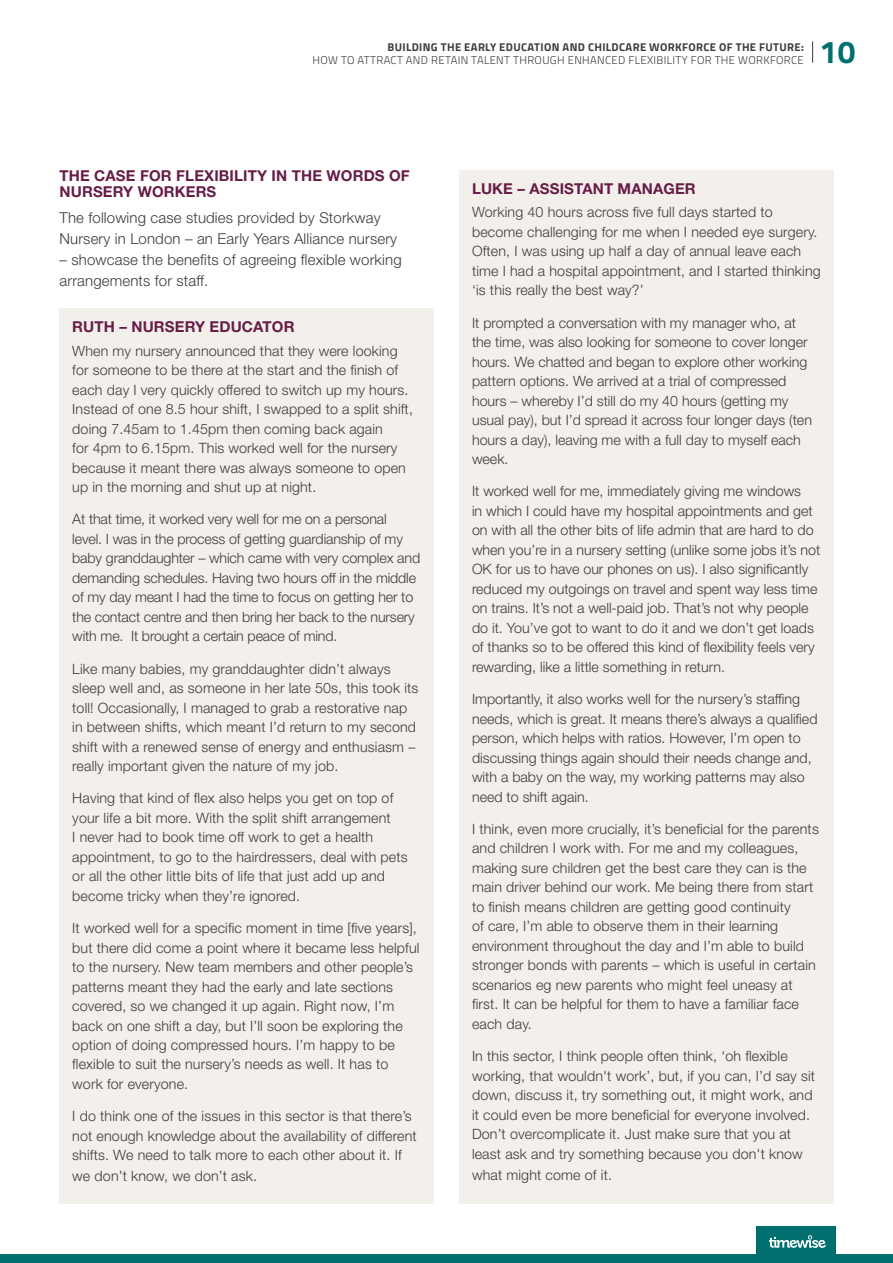
<style>
.page{position:relative;width:893px;height:1263px;background:#fff}
.page>*{position:absolute;margin:0;border:0;box-sizing:border-box;transform-origin:0 0}
.t1{font:700 31.5px "Titillium Web";color:#006f70}
.t2{font:300 15px/21px "Helvetica Neue LT Std";letter-spacing:.01em;color:#3c3c3b}
.t3{font:700 15px/16.5px "Helvetica Neue LT Std";letter-spacing:.01em;color:#671d47}
.t4{font:300 14.25px/19.5px "Helvetica Neue LT Std";letter-spacing:.01em;color:#3c3c3b}
.t5{font:300 14.25px/19.5px "Helvetica Neue LT Std";letter-spacing:-.01em;color:#3c3c3b}
.t6{font:300 11.25px "Titillium Web";letter-spacing:.03em;color:#3c3c3b}
.t7{font:700 11.25px "Titillium Web";letter-spacing:.03em;color:#3c3c3b}
</style>
<div class="page">
<svg style="left:0;top:1254px;width:893px;height:9px;background:#016f70"></svg>
<div style="left:757px;top:1227px;width:79px;height:36px;background:#006f70"></div>
<svg style="left:769px;top:1235px;width:57px;height:13px"></svg>
<div style="left:60px;top:308px;width:374px;height:895px;background:#f3f0ec"></div>
<div style="left:459px;top:170px;width:374px;height:1033px;background:#f3f0ec"></div>
<svg style="left:812px;top:41px;width:1px;height:22px"></svg>
<p class="t7" style="left:388px;top:38px;width:418px">BUILDING THE EARLY EDUCATION AND CHILDCARE WORKFORCE OF THE FUTURE:</p>
<p class="t6" style="left:312px;top:52px;width:493px">HOW TO ATTRACT AND RETAIN TALENT THROUGH ENHANCED FLEXIBILITY FOR THE WORKFORCE</p>
<h1 class="t1" style="left:819px;top:28px;width:37px">10</h1>
<p class="t3" style="left:60px;top:167px;width:352px">THE CASE FOR FLEXIBILITY IN THE WORDS OF<br>NURSERY WORKERS</p>
<p class="t2" style="left:60px;top:206px;width:339px">The following case studies provided by Storkway<br>Nursery in London – an Early Years Alliance nursery</p>
<p class="t2" style="left:60px;top:248px;width:344px">– showcase the benefits of agreeing flexible working arrangements for staff.</p>
<p class="t3" style="left:72px;top:318px;width:224px">RUTH – NURSERY EDUCATOR</p>
<p class="t4" style="left:72px;top:340px;width:342px">When my nursery announced that they were looking for someone to be there at the start and the finish of each day I very quickly offered to switch up my hours.<br>Instead of one 8.5 hour shift, I swapped to a split shift, doing 7.45am to 1.45pm then coming back again<br>for 4pm to 6.15pm. This worked well for the nursery because it meant there was always someone to open up in the morning and shut up at night.</p>
<p class="t5" style="left:72px;top:509px;width:349px">At that time, it worked very well for me on a personal level. I was in the process of getting guardianship of my baby granddaughter – which came with very complex and demanding schedules. Having two hours off in the middle of my day meant I had the time to focus on getting her to the contact centre and then bring her back to the nursery with me. It brought a certain peace of mind.</p>
<p class="t4" style="left:72px;top:658px;width:348px">Like many babies, my granddaughter didn’t always sleep well and, as someone in her late 50s, this took its toll! Occasionally, I managed to grab a restorative nap in between shifts, which meant I’d return to my second shift with a renewed sense of energy and enthusiasm – really important given the nature of my job.</p>
<p class="t4" style="left:72px;top:788px;width:337px">Having that kind of flex also helps you get on top of your life a bit more. With the split shift arrangement<br>I never had to book time off work to get a health appointment, to go to the hairdressers, deal with pets or all the other little bits of life that just add up and become tricky when they’re ignored.</p>
<p class="t4" style="left:72px;top:918px;width:349px">It worked well for a specific moment in time [five years], but there did come a point where it became less helpful to the nursery. New team members and other people’s patterns meant they had the early and late sections covered, so we changed it up again. Right now, I’m back on one shift a day, but I’ll soon be exploring the option of doing compressed hours. I’m happy to be flexible to suit the nursery’s needs as well. It has to work for everyone.</p>
<p class="t4" style="left:72px;top:1106px;width:346px">I do think one of the issues in this sector is that there’s not enough knowledge about the availability of different shifts. We need to talk more to each other about it. If</p>
<p class="t4" style="left:72px;top:1166px;width:186px">we don’t know, we don’t ask.</p>
<p class="t3" style="left:472px;top:180px;width:225px">LUKE – ASSISTANT MANAGER</p>
<p class="t4" style="left:472px;top:202px;width:350px">Working 40 hours across five full days started to become challenging for me when I needed eye surgery.<br>Often, I was using up half a day of annual leave each time I had a hospital appointment, and I started thinking ‘is this really the best way?’</p>
<p class="t4" style="left:472px;top:312px;width:341px">It prompted a conversation with my manager who, at the time, was also looking for someone to cover longer hours. We chatted and began to explore other working pattern options. We arrived at a trial of compressed hours – whereby I’d still do my 40 hours (getting my usual pay), but I’d spread it across four longer days (ten hours a day), leaving me with a full day to myself each week.</p>
<p class="t4" style="left:472px;top:481px;width:350px">It worked well for me, immediately giving me windows<br>in which I could have my hospital appointments and get on with all the other bits of life admin that are hard to do when you’re in a nursery setting (unlike some jobs it’s not OK for us to have our phones on us). I also significantly reduced my outgoings on travel and spent way less time on trains. It’s not a well-paid job. That’s not why people do it. You’ve got to want to do it and we don’t get loads of thanks so to be offered this kind of flexibility feels very rewarding, like a little something in return.</p>
<p class="t4" style="left:472px;top:689px;width:347px">Importantly, it also works well for the nursery’s staffing needs, which is great. It means there’s always a qualified person, which helps with ratios. However, I’m open to discussing things again should their needs change and, with a baby on the way, my working patterns may also need to shift again.</p>
<p class="t4" style="left:472px;top:819px;width:348px">I think, even more crucially, it’s beneficial for the parents and children I work with. For me and my colleagues, making sure children get the best care they can is the main driver behind our work. Me being there from start to finish means children are getting good continuity<br>of care, I’m able to observe them in their learning environment throughout the day and I’m able to build stronger bonds with parents – which is useful in certain scenarios eg new parents who might feel uneasy at first. It can be helpful for them to have a familiar face each day.</p>
<p class="t4" style="left:472px;top:1046px;width:345px">In this sector, I think people often think, ‘oh flexible working, that wouldn't work’, but, if you can, I’d say sit down, discuss it, try something out, it might work, and it could even be more beneficial for everyone involved.<br>Don’t overcomplicate it. Just make sure that you at least ask and try something because you don't know</p>
<p class="t4" style="left:472px;top:1164px;width:141px">what might come of it.</p>
</div>
